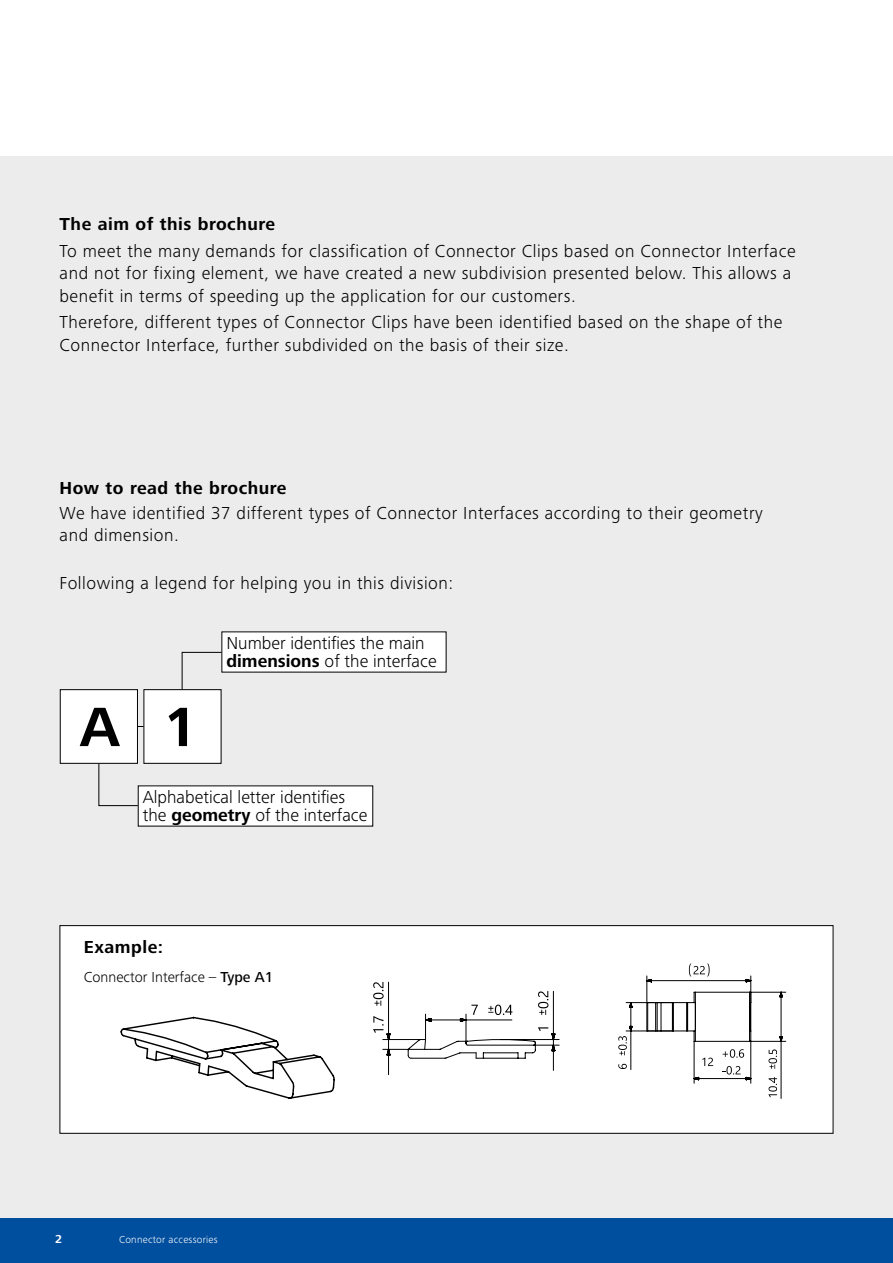
<style>
.page{position:relative;width:893px;height:1263px;background:#fff}
.page>*{position:absolute;margin:0;border:0;box-sizing:border-box;transform-origin:0 0}
.t1{font:700 57.3px "Frutiger Next LTW1 G";color:#000}
.t2{font:300 18px/22.5px "Frutiger Next LTW1 G";letter-spacing:.03em;color:#000}
.t3{font:300 18px/18px "Frutiger Next LTW1 G";color:#000}
.t4{font:700 18px "Frutiger Next LTW1 G";letter-spacing:.03em;color:#000}
.t5{font:300 15px "Frutiger Next LTW1 G";color:#000}
.t6{font:700 12px "Frutiger Next LTW1 G";color:#fff}
.t7{font:300 10.5px "Frutiger Next LTW1 G";letter-spacing:.02em;color:#fff}
.s1{font-weight:700}
.s2{font-weight:500}
</style>
<div class="page">
<div style="left:0;top:156px;width:893px;height:1107px;background:#ececec"></div>
<div style="left:0;top:1218px;width:893px;height:45px;background:#004e9e"></div>
<div style="left:60px;top:690px;width:77px;height:73px;background:#fff"></div>
<div style="left:60px;top:689px;width:78px;height:75px;border:1px solid #000"></div>
<div style="left:144px;top:690px;width:77px;height:73px;background:#fff"></div>
<div style="left:144px;top:689px;width:77px;height:75px;border:1px solid #000"></div>
<div style="left:60px;top:925px;width:773px;height:208px;background:#fff"></div>
<div style="left:60px;top:925px;width:773px;height:209px;border:1px solid #000"></div>
<div style="left:138px;top:786px;width:235px;height:40px;background:#fff"></div>
<div style="left:222px;top:632px;width:224px;height:40px;background:#fff"></div>
<svg style="left:121px;top:1017px;width:214px;height:82px"></svg>
<svg style="left:98px;top:763px;width:41px;height:43px"></svg>
<svg style="left:181px;top:652px;width:41px;height:38px"></svg>
<svg style="left:373px;top:982px;width:187px;height:93px"></svg>
<svg style="left:618px;top:963px;width:168px;height:136px"></svg>
<p class="t4" style="left:60px;top:214px;width:217px">The aim of this brochure</p>
<p class="t2" style="left:60px;top:239px;width:738px">To meet the many demands for classification of Connector Clips based on Connector Interface and not for fixing element, we have created a new subdivision presented below. This allows a benefit in terms of speeding up the application for our customers.</p>
<p class="t2" style="left:60px;top:311px;width:724px">Therefore, different types of Connector Clips have been identified based on the shape of the<br>Connector Interface, further subdivided on the basis of their size.</p>
<p class="t4" style="left:60px;top:477px;width:229px">How to read the brochure</p>
<p class="t2" style="left:60px;top:503px;width:705px;line-height:21.6px">We have identified 37 different types of Connector Interfaces according to their geometry and dimension.</p>
<p class="t2" style="left:60px;top:571px;width:395px">Following a legend for helping you in this division:</p>
<h1 class="t1" style="left:80px;top:694px;width:119px">A 1</h1>
<p class="t3" style="left:226px;top:634px;width:212px">Number identifies the main <span class="s1">dimensions</span> of the interface</p>
<p class="t3" style="left:143px;top:788px;width:226px">Alphabetical letter identifies the <span class="s1">geometry</span> of the interface</p>
<p class="t4" style="left:84px;top:936px;width:81px">Example:</p>
<p class="t5" style="left:84px;top:968px;width:191px">Connector Interface – <span class="s2">Type A1</span></p>
<p class="t6" style="left:55px;top:1232px;width:9px">2</p>
<p class="t7" style="left:119px;top:1233px;width:100px">Connector accessories</p>
</div>
